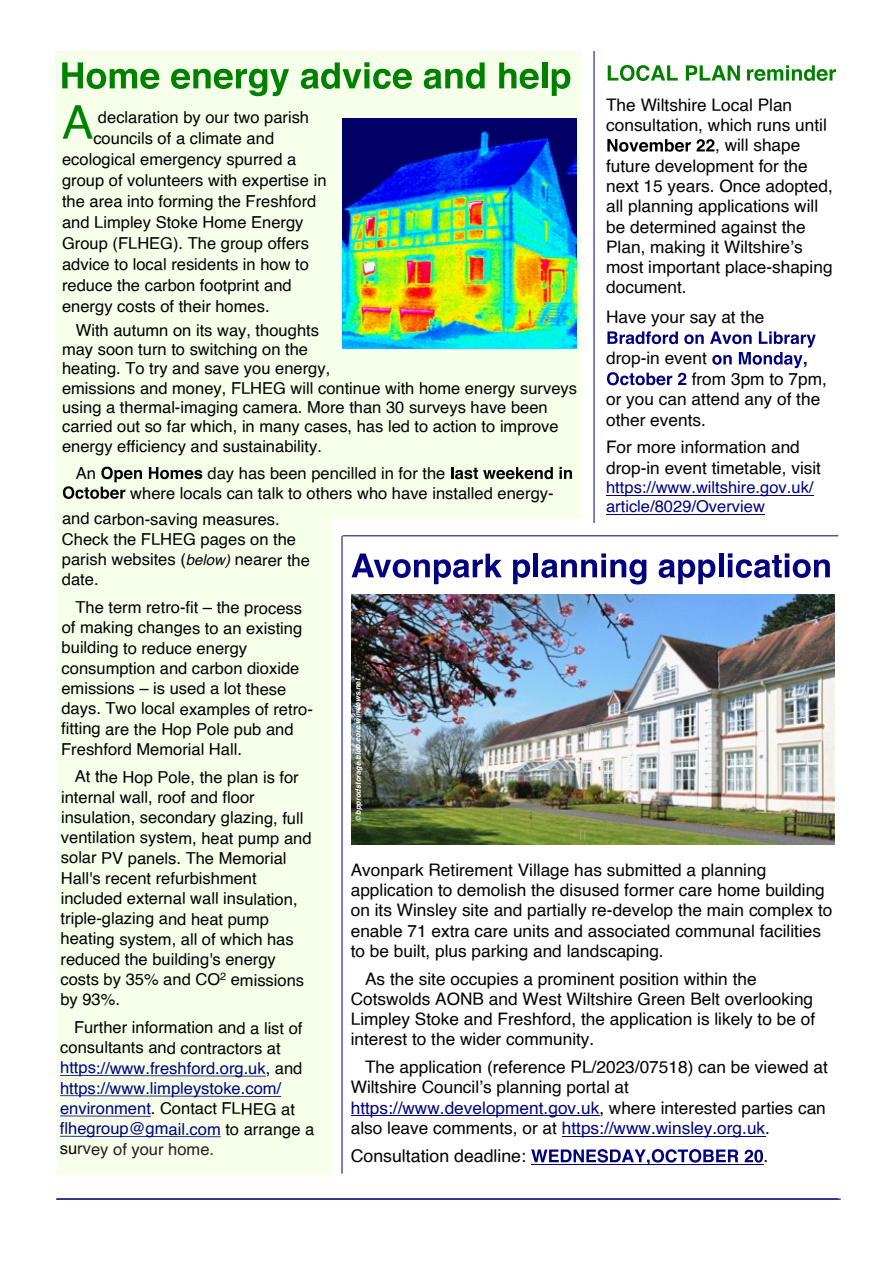
<style>
.page{position:relative;width:893px;height:1263px;background:#fff}
.page>*{position:absolute;margin:0;border:0;box-sizing:border-box;transform-origin:0 0}
.t1{font:46.95px "Helvetica";color:#008000}
.t2{font:17.7px "Helvetica";color:#000}
.t3{font:17.25px/20.2px "Helvetica";color:#000}
.t4{font:16.5px/20.2px "Helvetica";color:#000}
.t5{font:16.5px/20.2px "Helvetica";color:#000080}
.t6{font:italic 700 7.5px "Helvetica";color:#fff}
.s1{font-style:italic;font-size:15px}
.s2{color:#000}
.s3{color:#222}
.s4{color:#000080}
</style>
<div class="page">
<div style="left:57px;top:509px;width:275px;height:665px;background:#f6ffea"></div>
<div style="left:55px;top:51px;width:526px;height:468px;background:#f6ffea"></div>
<hr style="left:56px;top:1199px;width:785px;height:1px;background:#000080">
<hr style="left:57px;top:1198px;width:782px;height:1px;background:#000080">
<svg style="left:62px;top:62px;width:97px;height:27px"></svg>
<svg style="left:171px;top:69px;width:118px;height:27px"></svg>
<svg style="left:301px;top:62px;width:111px;height:27px"></svg>
<svg style="left:424px;top:62px;width:61px;height:27px"></svg>
<svg style="left:499px;top:63px;width:40px;height:26px"></svg>
<div style="left:542px;top:62px;width:5px;height:26px;background:#008000"></div>
<svg style="left:552px;top:69px;width:18px;height:27px"></svg>
<svg style="left:149px;top:467px;width:53px;height:12px"></svg>
<svg style="left:451px;top:467px;width:102px;height:12px"></svg>
<svg style="left:559px;top:467px;width:13px;height:12px"></svg>
<svg style="left:63px;top:467px;width:79px;height:32px"></svg>
<img style="left:342px;top:118px;width:234px;height:231px">
<hr style="left:351px;top:1115px;width:248px;height:1px;background:#000080">
<hr style="left:562px;top:1135px;width:203px;height:1px;background:#000080">
<svg style="left:531px;top:1149px;width:207px;height:15px"></svg>
<svg style="left:744px;top:1149px;width:19px;height:13px"></svg>
<hr style="left:531px;top:1164px;width:233px;height:1px;background:#000080">
<img style="left:351px;top:594px;width:484px;height:251px">
<hr style="left:594px;top:51px;width:1px;height:472px;background:#000080">
<hr style="left:342px;top:536px;width:1px;height:638px;background:#000080">
<hr style="left:343px;top:535px;width:495px;height:1px;background:#000080">
<svg style="left:352px;top:553px;width:150px;height:31px"></svg>
<svg style="left:513px;top:559px;width:17px;height:25px"></svg>
<div style="left:533px;top:554px;width:5px;height:23px;background:#000080"></div>
<svg style="left:541px;top:553px;width:105px;height:31px"></svg>
<svg style="left:659px;top:559px;width:56px;height:25px"></svg>
<hr style="left:719px;top:554px;width:4px;height:23px;background:#000080">
<svg style="left:728px;top:553px;width:102px;height:25px"></svg>
<svg style="left:60px;top:1075px;width:206px;height:1px"></svg>
<svg style="left:60px;top:1095px;width:221px;height:2px"></svg>
<hr style="left:60px;top:1115px;width:91px;height:2px;background:#000080">
<svg style="left:60px;top:1136px;width:161px;height:1px"></svg>
<svg style="left:607px;top:139px;width:107px;height:13px"></svg>
<svg style="left:608px;top:65px;width:70px;height:16px"></svg>
<svg style="left:686px;top:65px;width:54px;height:16px"></svg>
<svg style="left:747px;top:65px;width:89px;height:16px"></svg>
<svg style="left:607px;top:331px;width:71px;height:13px"></svg>
<svg style="left:684px;top:334px;width:20px;height:10px"></svg>
<svg style="left:710px;top:331px;width:106px;height:37px"></svg>
<svg style="left:607px;top:372px;width:65px;height:13px"></svg>
<svg style="left:678px;top:373px;width:8px;height:12px"></svg>
<hr style="left:606px;top:495px;width:207px;height:1px;background:#000080">
<hr style="left:606px;top:514px;width:159px;height:1px;background:#000080">
<p class="t3" style="left:606px;top:96px;width:188px">The Wiltshire Local Plan</p>
<p class="t3" style="left:606px;top:116px;width:222px">consultation, which runs until</p>
<p class="t3" style="left:715px;top:136px;width:87px">, will shape</p>
<p class="t3" style="left:606px;top:157px;width:203px">future development for the</p>
<p class="t3" style="left:606px;top:177px;width:228px">next 15 years. Once adopted,</p>
<p class="t3" style="left:606px;top:197px;width:214px">all planning applications will</p>
<p class="t3" style="left:606px;top:217px;width:201px">be determined against the</p>
<p class="t3" style="left:606px;top:238px;width:198px">Plan, making it Wiltshire’s</p>
<p class="t3" style="left:606px;top:258px;width:228px">most important place-shaping</p>
<p class="t3" style="left:606px;top:278px;width:82px">document.</p>
<p class="t3" style="left:606px;top:308px;width:160px">Have your say at the</p>
<p class="t3" style="left:606px;top:349px;width:102px">drop-in event</p>
<p class="t3" style="left:692px;top:370px;width:137px">from 3pm to 7pm,</p>
<p class="t3" style="left:606px;top:390px;width:216px">or you can attend any of the</p>
<p class="t3" style="left:606px;top:410px;width:101px">other events.</p>
<p class="t3" style="left:606px;top:438px;width:216px">For more information and drop-in event timetable, visit</p>
<p class="t5" style="left:606px;top:479px;width:209px;line-height:19.4px">https://www.wiltshire.gov.uk/ article/8029/Overview</p>
<h1 class="t1" style="left:62px;top:104px;width:33px">A</h1>
<p class="t4" style="left:98px;top:108px;width:213px">declaration by our two parish</p>
<p class="t4" style="left:93px;top:129px;width:182px">councils of a climate and</p>
<p class="t4" style="left:62px;top:150px;width:236px">ecological emergency spurred a</p>
<p class="t4" style="left:62px;top:171px;width:266px">group of volunteers with expertise in</p>
<p class="t4" style="left:62px;top:192px;width:256px">the area into forming the Freshford</p>
<p class="t4" style="left:62px;top:213px;width:243px">and Limpley Stoke Home Energy</p>
<p class="t4" style="left:62px;top:234px;width:248px">Group (FLHEG). The group offers</p>
<p class="t4" style="left:62px;top:255px;width:248px">advice to local residents in how to</p>
<p class="t4" style="left:62px;top:276px;width:231px">reduce the carbon footprint and</p>
<p class="t4" style="left:62px;top:297px;width:209px">energy costs of their homes.</p>
<p class="t4" style="left:62px;top:321px;width:516px;line-height:19.4px;text-indent:14px">With autumn on its way, thoughts<br>may soon turn to switching on the<br>heating. To try and save you energy,<br>emissions and money, FLHEG will continue with home energy surveys using a thermal-imaging camera. More than 30 surveys have been carried out so far which, in many cases, has led to action to improve energy efficiency and sustainability.</p>
<p class="t4" style="left:76px;top:464px;width:22px">An</p>
<p class="t4" style="left:130px;top:464px;width:425px;line-height:19.6px;text-indent:77px">day has been pencilled in for the<br>where locals can talk to others who have installed energy-</p>
<p class="t4" style="left:62px;top:510px;width:250px">and carbon-saving measures.<br>Check the FLHEG pages on the parish websites (<span class="s1">below)</span> nearer the date.</p>
<p class="t4" style="left:61px;top:598px;width:253px;text-indent:14px">The term retro-fit – the process of making changes to an existing building to reduce energy consumption and carbon dioxide emissions – is used a lot these days. Two local examples of retro&shy;fitting are the Hop Pole pub and<br>Freshford Memorial Hall.</p>
<p class="t4" style="left:60px;top:768px;width:253px;text-indent:15px">At the Hop Pole, the plan is for internal wall, roof and floor insulation, secondary glazing, full ventilation system, heat pump and solar PV panels. The Memorial<br>Hall's recent refurbishment included external wall insulation, triple-glazing and heat pump heating system, all of which has reduced the building's energy costs by 35% and CO<sup>2</sup> emissions by 93%.</p>
<p class="t5" style="left:60px;top:1018px;width:256px;text-indent:14px"><span class="s2">Further information and a list of consultants and contractors at </span>https://www.freshford.org.uk<span class="s2">, and </span>https://www.limpleystoke.com/ environment<span class="s2">. Contact FLHEG at </span>flhegroup@gmail.com <span class="s2">to arrange a su</span><span class="s3">rvey of your home.</span></p>
<p class="t6" style="left:355px;top:822px;width:146px;rotate:-90deg">© bpprodstorage.blob.core.windows.net</p>
<p class="t3" style="left:351px;top:861px;width:483px">Avonpark Retirement Village has submitted a planning application to demolish the disused former care home building on its Winsley site and partially re-develop the main complex to enable 71 extra care units and associated communal facilities to be built, plus parking and landscaping.</p>
<p class="t3" style="left:351px;top:969px;width:466px;text-indent:14px">As the site occupies a prominent position within the Cotswolds AONB and West Wiltshire Green Belt overlooking Limpley Stoke and Freshford, the application is likely to be of interest to the wider community.</p>
<p class="t3" style="left:351px;top:1058px;width:479px;text-indent:14px">The application (reference PL/2023/07518) can be viewed at Wiltshire Council’s planning portal at <span class="s4">https://www.development.gov.uk</span>, where interested parties can also leave comments, or at <span class="s4">https://www.winsley.org.uk</span>.</p>
<p class="t2" style="left:351px;top:1149px;width:177px">Consultation deadline:</p>
<p class="t2" style="left:764px;top:1149px;width:6px">.</p>
</div>
